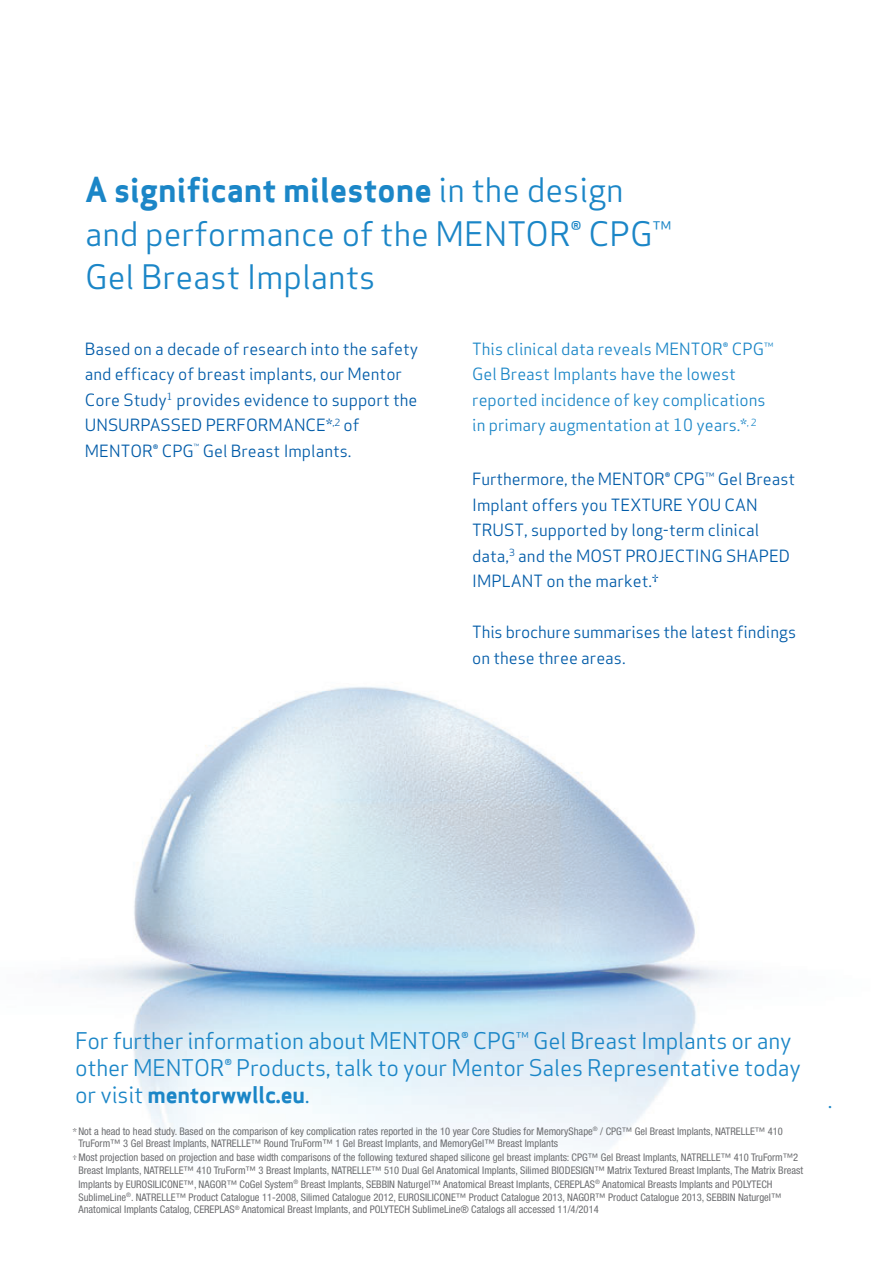
<style>
.page{position:relative;width:893px;height:1263px;background:#fff}
.page>*{position:absolute;margin:0;border:0;box-sizing:border-box;transform-origin:0 0}
.t1{font:33px/43.5px "Apex Sans";color:#1b86c7}
.t2{font:22.5px/27px "Apex Sans";letter-spacing:-.01em;color:#1b86c7}
.t3{font:21px "Apex Sans";color:#1b86c7}
.t4{font:16.5px/25.5px "Apex Sans";color:#015ba8}
.t5{font:16.5px/25.5px "Apex Sans";color:#1b86c7}
.t6{font:condensed 10.5px/12.6px "Helvetica Neue LT Std";color:#6c6d70}
.t7{font:10.5px "Apex Sans";color:#6c6d70}
.s1{font-weight:700}
</style>
<div class="page">
<img style="left:58px;top:687px;width:678px;height:465px">
<h1 class="t1" style="left:85px;top:165px;width:588px"><span class="s1">A significant milestone</span> in the design and performance of the MENTOR® CPG™<br>Gel Breast Implants</h1>
<h3 class="t4" style="left:85px;top:334px;width:335px">Based on a decade of research into the safety and efficacy of breast implants, our Mentor Core Study<sup>1</sup> provides evidence to support the UNSURPASSED PERFORMANCE*<sup>,2</sup> of MENTOR® CPG<sup>™</sup> Gel Breast Implants.</h3>
<h3 class="t5" style="left:472px;top:334px;width:303px">This clinical data reveals MENTOR® CPG™ Gel Breast Implants have the lowest reported incidence of key complications in primary augmentation at 10 years.*<sup>,</sup> <sup>2</sup></h3>
<h3 class="t4" style="left:472px;top:465px;width:325px">Furthermore, the MENTOR® CPG™ Gel Breast Implant offers you TEXTURE YOU CAN TRUST, supported by long-term clinical data,<sup>3</sup> and the MOST PROJECTING SHAPED IMPLANT on the market.†</h3>
<h3 class="t4" style="left:472px;top:618px;width:325px">This brochure summarises the latest findings on these three areas.</h3>
<h2 class="t2" style="left:75px;top:1025px;width:727px">For further information about MENTOR® CPG™ Gel Breast Implants or any other MENTOR® Products, talk to your Mentor Sales Representative today or visit <span class="s1">mentorwwllc.eu</span>.</h2>
<p class="t6" style="left:78px;top:1124px;width:706px">Not a head to head study. Based on the comparison of key complication rates reported in the 10 year Core Studies for MemoryShape<sup>®</sup> / CPG™ Gel Breast Implants, NATRELLE™ 410<br>TruForm™ 3 Gel Breast Implants, NATRELLE™ Round TruForm™ 1 Gel Breast Implants, and MemoryGel™ Breast Implants</p>
<p class="t6" style="left:78px;top:1151px;width:726px">Most projection based on projection and base width comparisons of the following textured shaped silicone gel breast implants: CPG™ Gel Breast Implants, NATRELLE™ 410 TruForm™2<br>Breast Implants, NATRELLE™ 410 TruForm™ 3 Breast Implants, NATRELLE™ 510 Dual Gel Anatomical Implants, Silimed BIODESIGN™ Matrix Textured Breast Implants, The Matrix Breast</p>
<p class="t6" style="left:78px;top:1178px;width:704px">Implants by EUROSILICONE™, NAGOR™ CoGel System<sup>®</sup> Breast Implants, SEBBIN Naturgel™ Anatomical Breast Implants, CEREPLAS<sup>®</sup> Anatomical Breasts Implants and POLYTECH<br>SublimeLine<sup>®</sup>. NATRELLE™ Product Catalogue 11-2008, Silimed Catalogue 2012, EUROSILICONE™ Product Catalogue 2013, NAGOR™ Product Catalogue 2013, SEBBIN Naturgel™<br>Anatomical Implants Catalog, CEREPLAS<sup>®</sup> Anatomical Breast Implants, and POLYTECH SublimeLine® Catalogs all accessed 11/4/2014</p>
<p class="t7" style="left:73px;top:1124px;width:6px">*</p>
<p class="t7" style="left:73px;top:1151px;width:6px">†</p>
<h3 class="t3" style="left:828px;top:1083px;width:6px">.</h3>
</div>
